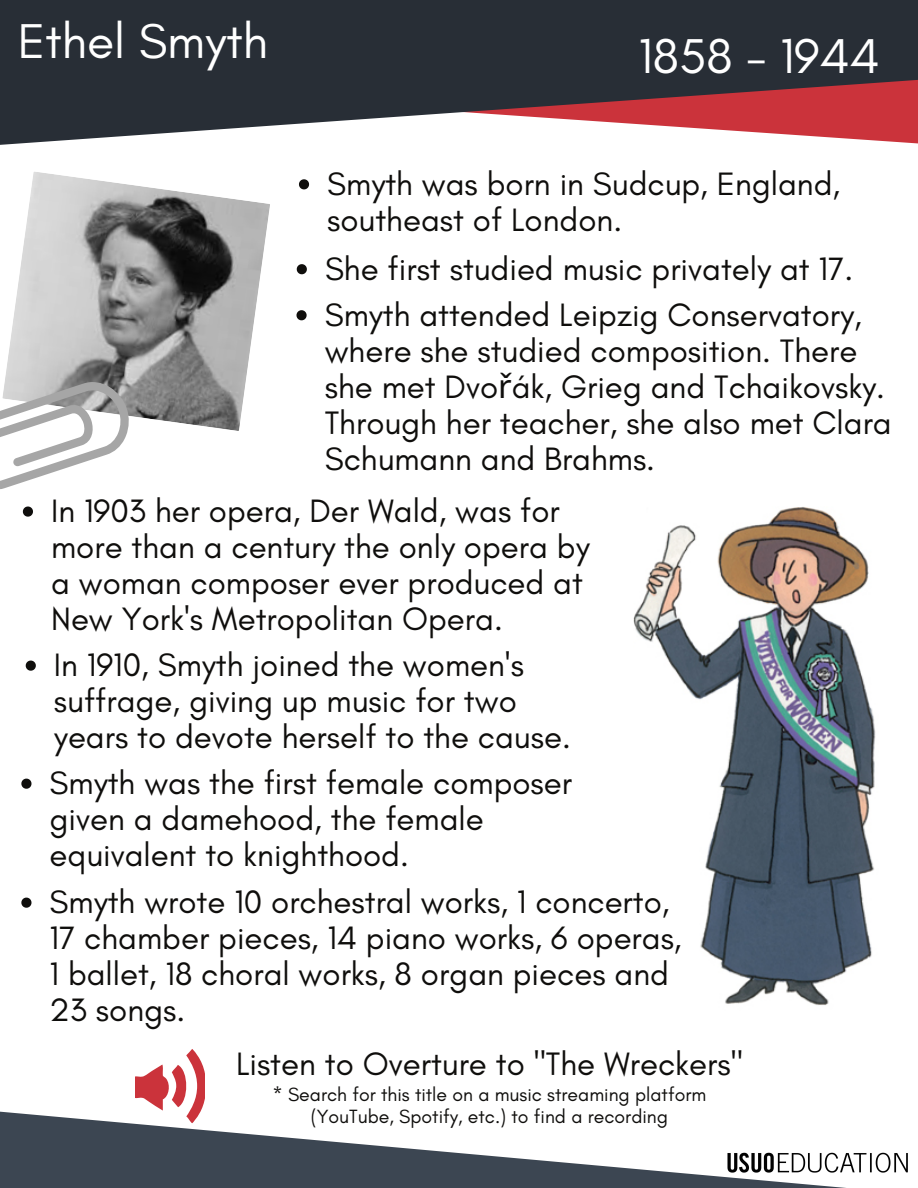
<style>
.page{position:relative;width:918px;height:1188px;background:#fff}
.page>*{position:absolute;margin:0;border:0;box-sizing:border-box;transform-origin:0 0}
.t1{font:49.8px "Glacial Indifference";color:#fff}
.t2{font:33px/36px "Glacial Indifference";color:#0f0e0c}
.t3{font:19.5px/22.5px "Glacial Indifference";color:#0f0e0c;text-align:center}
.s1{font-family:"Noto Sans"}
</style>
<div class="page">
<svg style="left:0;top:0;width:918px;height:145px;background:#52464d"></svg>
<img style="left:899px;top:1153px;width:9px;height:20px">
<svg style="left:0;top:1111px;width:899px;height:77px"></svg>
<img style="left:10px;top:172px;width:260px;height:259px">
<img style="left:633px;top:507px;width:243px;height:498px">
<svg style="left:135px;top:1049px;width:70px;height:74px"></svg>
<svg style="left:21px;top:898px;width:11px;height:10px"></svg>
<svg style="left:0;top:341px;width:143px;height:176px"></svg>
<svg style="left:299px;top:179px;width:10px;height:10px"></svg>
<svg style="left:296px;top:310px;width:11px;height:10px"></svg>
<svg style="left:297px;top:264px;width:10px;height:10px"></svg>
<svg style="left:21px;top:779px;width:11px;height:10px"></svg>
<svg style="left:26px;top:661px;width:10px;height:10px"></svg>
<h1 class="t1" style="left:18px;top:11px;width:252px">Ethel Smyth</h1>
<h1 class="t1" style="left:639px;top:26px;width:243px">1858 - 1944</h1>
<p class="t2" style="left:327px;top:165px;width:515px">Smyth was born in Sudcup, England, southeast of London.</p>
<p class="t2" style="left:325px;top:250px;width:530px">She first studied music privately at 17.</p>
<p class="t2" style="left:325px;top:296px;width:569px">Smyth attended Leipzig Conservatory, where she studied composition. There she met Dvo<span class="s1">ř</span>ák, Grieg and Tchaikovsky.<br>Through her teacher, she also met Clara Schumann and Brahms.</p>
<p class="t2" style="left:51px;top:493px;width:540px">In 1903 her opera, Der Wald, was for more than a century the only opera by a woman composer ever produced at New York's Metropolitan Opera.</p>
<p class="t2" style="left:54px;top:647px;width:518px">In 1910, Smyth joined the women's suffrage, giving up music for two years to devote herself to the cause.</p>
<p class="t2" style="left:50px;top:765px;width:524px">Smyth was the first female composer given a damehood, the female equivalent to knighthood.</p>
<p class="t2" style="left:50px;top:884px;width:634px">Smyth wrote 10 orchestral works, 1 concerto, 17 chamber pieces, 14 piano works, 6 operas, 1 ballet, 18 choral works, 8 organ pieces and 23 songs.</p>
<p class="t2" style="left:236px;top:1045px;width:508px">Listen to Overture to "The Wreckers"</p>
<p class="t3" style="left:273px;top:1083px;width:435px">* Search for this title on a music streaming platform (YouTube, Spotify, etc.) to find a recording</p>
</div>
